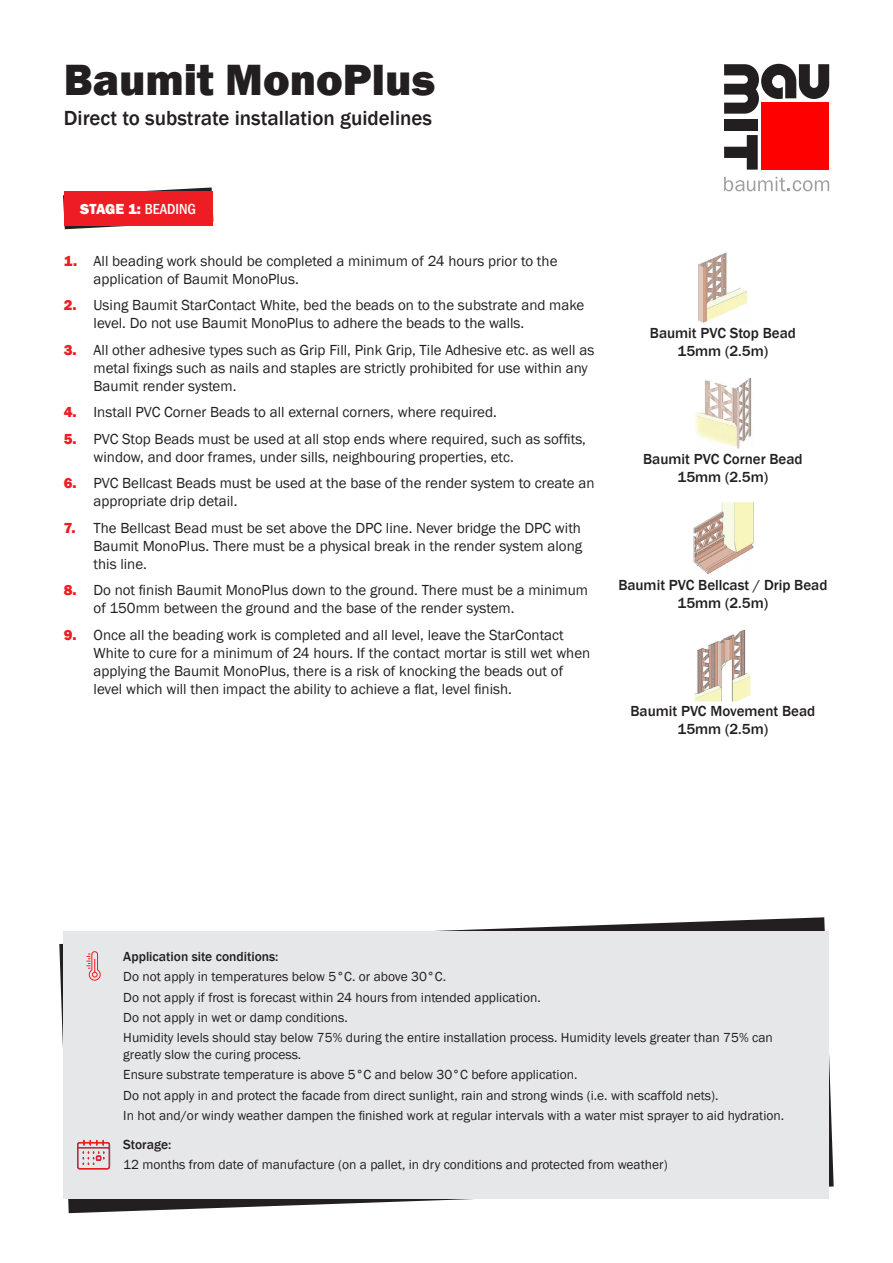
<style>
.page{position:relative;width:893px;height:1263px;background:#fff}
.page>*{position:absolute;margin:0;border:0;box-sizing:border-box;transform-origin:0 0}
.t1{font:800 45px "Franklin Gothic";color:#231f20}
.t2{font:500 21px "Franklin Gothic";color:#231f20}
.t3{font:15px/18px "Franklin Gothic";color:#231f20}
.t4{font:500 15px "Franklin Gothic";color:#231f20}
.t5{font:800 15px "Franklin Gothic";letter-spacing:-.01em;color:#fff}
.t6{font:13.5px/16.2px "Franklin Gothic";color:#231f20}
.t7{font:500 13.5px "Franklin Gothic";color:#231f20}
.s1{font-weight:500;font-stretch:condensed}
.s2{font-weight:800;color:#ee1d23}
</style>
<div class="page">
<svg style="left:59px;top:917px;width:775px;height:296px"></svg>
<div style="left:724px;top:120px;width:34px;height:11px;background:#231f20"></div>
<svg style="left:724px;top:135px;width:34px;height:35px"></svg>
<div style="left:761px;top:102px;width:68px;height:68px;background:#f00"></div>
<svg style="left:724px;top:64px;width:105px;height:50px"></svg>
<svg style="left:724px;top:177px;width:105px;height:14px"></svg>
<svg style="left:63px;top:187px;width:150px;height:42px"></svg>
<div style="left:64px;top:191px;width:149px;height:34px;background:#ee1d23"></div>
<div style="left:64px;top:931px;width:765px;height:268px;background:#e6e7e9"></div>
<svg style="left:87px;top:951px;width:14px;height:30px"></svg>
<svg style="left:77px;top:1140px;width:33px;height:29px"></svg>
<img style="left:698px;top:252px;width:49px;height:71px">
<img style="left:695px;top:377px;width:57px;height:72px">
<img style="left:693px;top:502px;width:61px;height:72px">
<img style="left:694px;top:629px;width:57px;height:73px">
<p class="t1" style="left:64px;top:51px;width:373px">Baumit MonoPlus</p>
<p class="t2" style="left:64px;top:105px;width:370px">Direct to substrate installation guidelines</p>
<p class="t5" style="left:80px;top:199px;width:117px">STAGE 1: <span class="s1">BEADING</span></p>
<p class="t3" style="left:94px;top:252px;width:465px;text-indent:-30px"><span class="s2">1.</span> All beading work should be completed a minimum of 24 hours prior to the application of Baumit MonoPlus.</p>
<p class="t3" style="left:94px;top:296px;width:492px;text-indent:-30px"><span class="s2">2.</span> Using Baumit StarContact White, bed the beads on to the substrate and make level. Do not use Baumit MonoPlus to adhere the beads to the walls.</p>
<p class="t3" style="left:94px;top:341px;width:502px;text-indent:-30px"><span class="s2">3.</span> All other adhesive types such as Grip Fill, Pink Grip, Tile Adhesive etc. as well as metal fixings such as nails and staples are strictly prohibited for use within any<br>Baumit render system.</p>
<p class="t3" style="left:64px;top:403px;width:435px"><span class="s2">4.</span> Install PVC Corner Beads to all external corners, where required.</p>
<p class="t3" style="left:94px;top:430px;width:494px;text-indent:-30px"><span class="s2">5.</span> PVC Stop Beads must be used at all stop ends where required, such as soffits, window, and door frames, under sills, neighbouring properties, etc.</p>
<p class="t3" style="left:94px;top:474px;width:502px;text-indent:-30px"><span class="s2">6.</span> PVC Bellcast Beads must be used at the base of the render system to create an appropriate drip detail.</p>
<p class="t3" style="left:94px;top:519px;width:490px;text-align:justify;text-indent:-30px"><span class="s2">7.</span> The Bellcast Bead must be set above the DPC line. Never bridge the DPC with Baumit MonoPlus. There must be a physical break in the render system along this line.</p>
<p class="t3" style="left:94px;top:581px;width:496px;text-indent:-30px"><span class="s2">8.</span> Do not finish Baumit MonoPlus down to the ground. There must be a minimum of 150mm between the ground and the base of the render system.</p>
<p class="t3" style="left:94px;top:626px;width:498px;text-indent:-30px"><span class="s2">9.</span> Once all the beading work is completed and all level, leave the StarContact White to cure for a minimum of 24 hours. If the contact mortar is still wet when applying the Baumit MonoPlus, there is a risk of knocking the beads out of level which will then impact the ability to achieve a flat, level finish.</p>
<p class="t4" style="left:650px;top:323px;width:147px">Baumit PVC Stop Bead</p>
<p class="t4" style="left:678px;top:341px;width:92px">15mm (2.5m)</p>
<p class="t4" style="left:643px;top:449px;width:161px">Baumit PVC Corner Bead</p>
<p class="t4" style="left:678px;top:467px;width:92px">15mm (2.5m)</p>
<p class="t4" style="left:618px;top:575px;width:211px">Baumit PVC Bellcast / Drip Bead</p>
<p class="t4" style="left:678px;top:593px;width:92px">15mm (2.5m)</p>
<p class="t4" style="left:630px;top:701px;width:186px">Baumit PVC Movement Bead</p>
<p class="t4" style="left:678px;top:719px;width:92px">15mm (2.5m)</p>
<p class="t7" style="left:123px;top:948px;width:157px">Application site conditions:</p>
<p class="t6" style="left:123px;top:969px;width:324px">Do not apply in temperatures below 5°C. or above 30°C.</p>
<p class="t6" style="left:123px;top:989px;width:419px">Do not apply if frost is forecast within 24 hours from intended application.</p>
<p class="t6" style="left:123px;top:1010px;width:226px">Do not apply in wet or damp conditions.</p>
<p class="t6" style="left:123px;top:1030px;width:651px">Humidity levels should stay below 75% during the entire installation process. Humidity levels greater than 75% can greatly slow the curing process.</p>
<p class="t6" style="left:123px;top:1067px;width:456px">Ensure substrate temperature is above 5°C and below 30°C before application.</p>
<p class="t6" style="left:123px;top:1087px;width:597px">Do not apply in and protect the facade from direct sunlight, rain and strong winds (i.e. with scaffold nets).</p>
<p class="t6" style="left:123px;top:1108px;width:662px">In hot and/or windy weather dampen the finished work at regular intervals with a water mist sprayer to aid hydration.</p>
<p class="t7" style="left:123px;top:1136px;width:50px">Storage:</p>
<p class="t6" style="left:123px;top:1157px;width:546px">12 months from date of manufacture (on a pallet, in dry conditions and protected from weather)</p>
</div>
